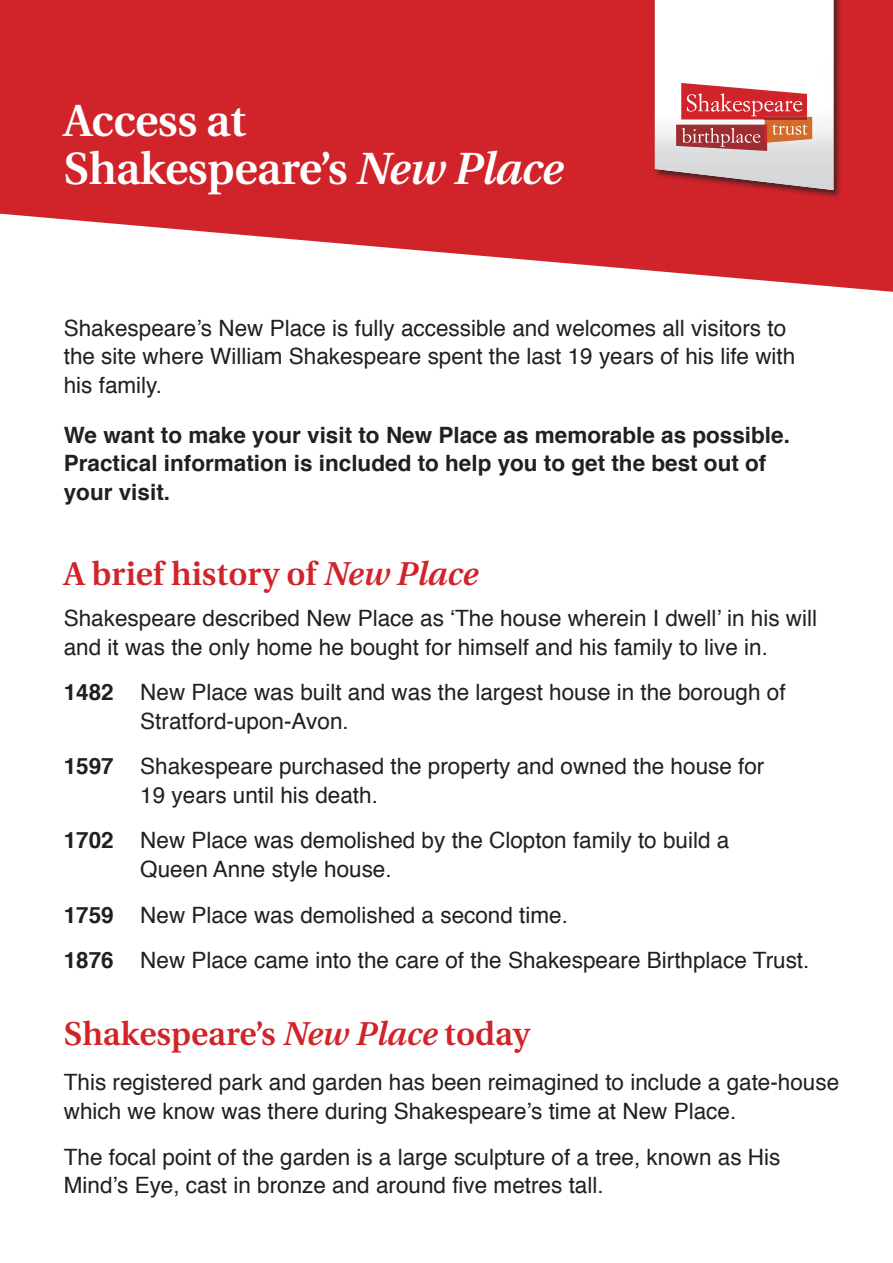
<style>
.page{position:relative;width:893px;height:1263px;background:#fff}
.page>*{position:absolute;margin:0;border:0;box-sizing:border-box;transform-origin:0 0}
.t1{font:600 45px/48px "Utopia";letter-spacing:-.01em;color:#fff}
.t2{font:600 33px "Utopia";color:#d1232a}
.t3{font:22.5px/28.5px "Helvetica";color:#231f20}
.t4{font:700 22.5px/28.5px "Helvetica";color:#231f20}
.s1{font-style:italic}
.s2{font-weight:700}
</style>
<div class="page">
<div style="left:0;top:0;width:893px;height:208px;background:#d1232a"></div>
<svg style="left:0;top:208px;width:893px;height:84px"></svg>
<div style="left:653px;top:0;width:189px;height:198px;background:#231f20;opacity:.75"></div>
<svg style="left:655px;top:0;width:178px;height:190px"></svg>
<h1 class="t1" style="left:64px;top:97px;width:501px">Access at<br>Shakespeare’s <span class="s1">New Place</span></h1>
<p class="t3" style="left:64px;top:314px;width:733px">Shakespeare’s New Place is fully accessible and welcomes all visitors to the site where William Shakespeare spent the last 19 years of his life with his family.</p>
<p class="t4" style="left:64px;top:421px;width:728px">We want to make your visit to New Place as memorable as possible.<br>Practical information is included to help you to get the best out of your visit.</p>
<h2 class="t2" style="left:64px;top:555px;width:416px">A brief history of <span class="s1">New Place</span></h2>
<p class="t3" style="left:64px;top:605px;width:755px">Shakespeare described New Place as ‘The house wherein I dwell’ in his will and it was the only home he bought for himself and his family to live in.</p>
<p class="t3" style="left:140px;top:679px;width:647px;text-indent:-76px"><span class="s2">1482</span> New Place was built and was the largest house in the borough of<br>Stratford-upon-Avon.</p>
<p class="t3" style="left:140px;top:753px;width:626px;text-indent:-76px"><span class="s2">1597</span> Shakespeare purchased the property and owned the house for<br>19 years until his death.</p>
<p class="t3" style="left:140px;top:827px;width:590px;text-indent:-76px"><span class="s2">1702</span> New Place was demolished by the Clopton family to build a<br>Queen Anne style house.</p>
<p class="t3" style="left:64px;top:892px;width:747px;line-height:45.5px"><span class="s2">1759</span> New Place was demolished a second time.<br><span class="s2">1876</span> New Place came into the care of the Shakespeare Birthplace Trust.</p>
<h2 class="t2" style="left:64px;top:1015px;width:468px">Shakespeare’s <span class="s1">New Place</span> today</h2>
<p class="t3" style="left:64px;top:1069px;width:777px">This registered park and garden has been reimagined to include a gate-house which we know was there during Shakespeare’s time at New Place.</p>
<p class="t3" style="left:64px;top:1143px;width:718px">The focal point of the garden is a large sculpture of a tree, known as His<br>Mind’s Eye, cast in bronze and around five metres tall.</p>
</div>
